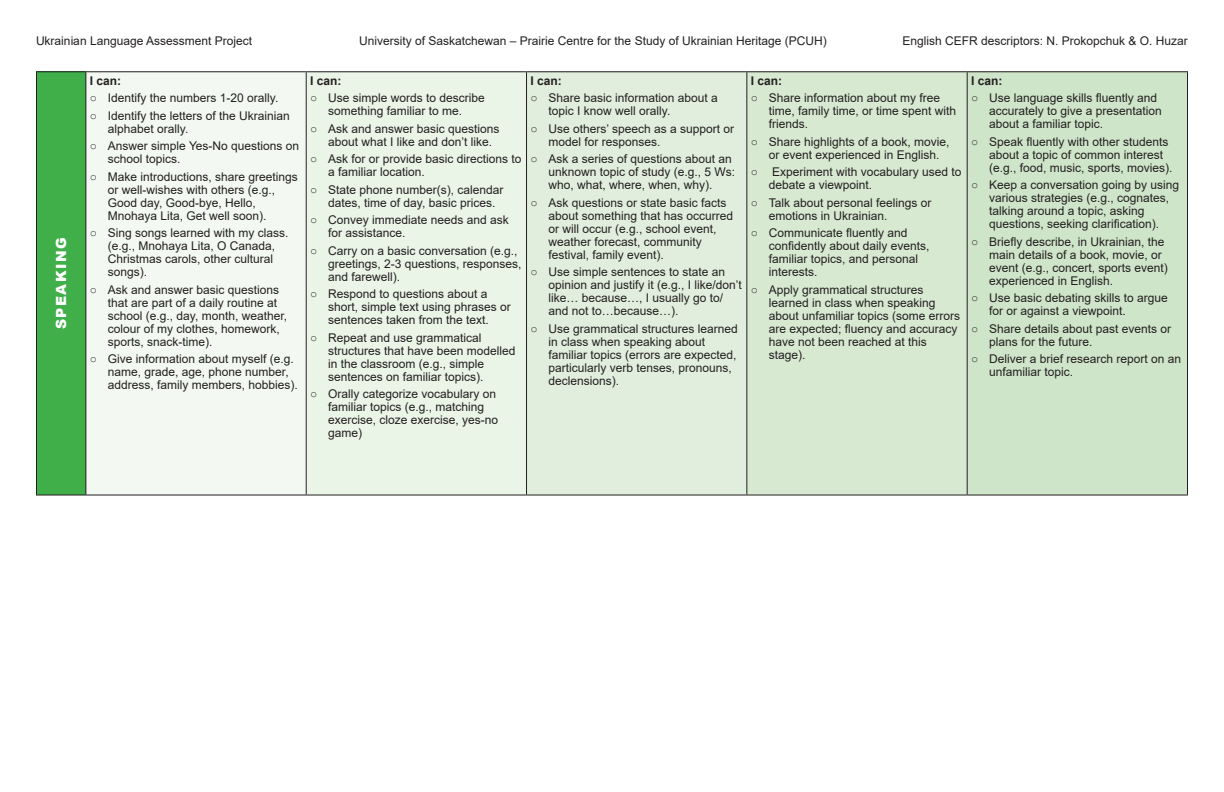
<style>
.page{position:relative;width:1224px;height:792px;background:#fff}
.page>*{position:absolute;margin:0;border:0;box-sizing:border-box;transform-origin:0 0}
.t1{font:900 14px "Arial";letter-spacing:.1em;color:#fff}
.BULLET_ITEM{font:12px/13px "Arial";color:#231f20}
.I_CAN{font:700 12px "Arial";color:#231f20}
</style>
<div class="page">
<div style="left:36px;top:72px;width:50px;height:423px;background:#40ae49"></div>
<div style="left:86px;top:72px;width:220px;height:423px;background:#f3f9f2"></div>
<div style="left:306px;top:72px;width:221px;height:423px;background:#eaf4e7"></div>
<div style="left:527px;top:72px;width:220px;height:423px;background:#e1eedd"></div>
<div style="left:747px;top:72px;width:220px;height:423px;background:#d8e9d2"></div>
<div style="left:967px;top:72px;width:221px;height:423px;background:#cfe5c9"></div>
<hr style="left:36px;top:71px;width:50px;height:1px;background:#231f20">
<hr style="left:36px;top:72px;width:1px;height:423px;background:#231f20">
<hr style="left:86px;top:71px;width:220px;height:1px;background:#231f20">
<hr style="left:85px;top:72px;width:1px;height:423px;background:#231f20">
<hr style="left:306px;top:71px;width:221px;height:1px;background:#231f20">
<hr style="left:306px;top:72px;width:1px;height:423px;background:#231f20">
<hr style="left:527px;top:71px;width:220px;height:1px;background:#231f20">
<hr style="left:526px;top:72px;width:1px;height:423px;background:#231f20">
<hr style="left:747px;top:71px;width:220px;height:1px;background:#231f20">
<hr style="left:746px;top:72px;width:1px;height:423px;background:#231f20">
<hr style="left:967px;top:71px;width:221px;height:1px;background:#231f20">
<hr style="left:967px;top:72px;width:1px;height:423px;background:#231f20">
<hr style="left:1187px;top:72px;width:1px;height:423px;background:#231f20">
<hr style="left:36px;top:495px;width:50px;height:1px;background:#231f20">
<hr style="left:86px;top:495px;width:220px;height:1px;background:#231f20">
<hr style="left:306px;top:495px;width:221px;height:1px;background:#231f20">
<hr style="left:527px;top:495px;width:220px;height:1px;background:#231f20">
<hr style="left:747px;top:495px;width:220px;height:1px;background:#231f20">
<hr style="left:967px;top:495px;width:221px;height:1px;background:#231f20">
<p class="BULLET_ITEM" style="left:36px;top:34px;width:218px">Ukrainian Language Assessment Project</p>
<p class="BULLET_ITEM" style="left:359px;top:34px;width:469px">University of Saskatchewan – Prairie Centre for the Study of Ukrainian Heritage (PCUH)</p>
<p class="BULLET_ITEM" style="left:903px;top:34px;width:287px">English CEFR descriptors: N. Prokopchuk &amp; O. Huzar</p>
<p class="t1" style="left:51px;top:329px;width:93px;rotate:-90deg">SPEAKING</p>
<p class="I_CAN" style="left:90px;top:72px;width:33px">I can:</p>
<p class="BULLET_ITEM" style="left:90px;top:91px;width:190px">○ Identify the numbers 1-20 orally.</p>
<p class="BULLET_ITEM" style="left:108px;top:109px;width:184px;text-indent:-18px">○ Identify the letters of the Ukrainian alphabet orally.</p>
<p class="BULLET_ITEM" style="left:108px;top:139px;width:193px;text-indent:-18px">○ Answer simple Yes-No questions on school topics.</p>
<p class="BULLET_ITEM" style="left:108px;top:170px;width:192px;text-indent:-18px">○ Make introductions, share greetings or well-wishes with others (e.g.,<br>Good day, Good-bye, Hello,<br>Mnohaya Lita, Get well soon).</p>
<p class="BULLET_ITEM" style="left:108px;top:226px;width:182px;text-indent:-18px">○ Sing songs learned with my class. (e.g., Mnohaya Lita, O Canada,<br>Christmas carols, other cultural songs).</p>
<p class="BULLET_ITEM" style="left:108px;top:283px;width:181px;text-indent:-18px">○ Ask and answer basic questions that are part of a daily routine at school (e.g., day, month, weather, colour of my clothes, homework, sports, snack-time).</p>
<p class="BULLET_ITEM" style="left:108px;top:352px;width:192px;text-indent:-18px">○ Give information about myself (e.g. name, grade, age, phone number, address, family members, hobbies).</p>
<p class="I_CAN" style="left:310px;top:72px;width:33px">I can:</p>
<p class="BULLET_ITEM" style="left:310px;top:91px;width:176px;text-align:center">○ Use simple words to describe something familiar to me.</p>
<p class="BULLET_ITEM" style="left:328px;top:122px;width:173px;text-indent:-18px">○ Ask and answer basic questions about what I like and don’t like.</p>
<p class="BULLET_ITEM" style="left:328px;top:152px;width:195px;text-indent:-18px">○ Ask for or provide basic directions to a familiar location.</p>
<p class="BULLET_ITEM" style="left:328px;top:183px;width:177px;text-indent:-18px">○ State phone number(s), calendar dates, time of day, basic prices.</p>
<p class="BULLET_ITEM" style="left:328px;top:213px;width:182px;text-indent:-18px">○ Convey immediate needs and ask for assistance.</p>
<p class="BULLET_ITEM" style="left:328px;top:244px;width:195px;text-indent:-18px">○ Carry on a basic conversation (e.g., greetings, 2-3 questions, responses, and farewell).</p>
<p class="BULLET_ITEM" style="left:328px;top:287px;width:184px;text-indent:-18px">○ Respond to questions about a short, simple text using phrases or sentences taken from the text.</p>
<p class="BULLET_ITEM" style="left:328px;top:331px;width:189px;text-indent:-18px">○ Repeat and use grammatical structures that have been modelled in the classroom (e.g., simple sentences on familiar topics).</p>
<p class="BULLET_ITEM" style="left:328px;top:387px;width:172px;text-indent:-18px">○ Orally categorize vocabulary on familiar topics (e.g., matching exercise, cloze exercise, yes-no game)</p>
<p class="I_CAN" style="left:531px;top:72px;width:33px">I can:</p>
<p class="BULLET_ITEM" style="left:549px;top:91px;width:171px;text-indent:-18px">○ Share basic information about a topic I know well orally.</p>
<p class="BULLET_ITEM" style="left:549px;top:122px;width:187px;text-indent:-18px">○ Use others’ speech as a support or model for responses.</p>
<p class="BULLET_ITEM" style="left:549px;top:152px;width:188px;text-indent:-18px">○ Ask a series of questions about an unknown topic of study (e.g., 5 Ws: who, what, where, when, why).</p>
<p class="BULLET_ITEM" style="left:549px;top:196px;width:186px;text-indent:-18px">○ Ask questions or state basic facts about something that has occurred or will occur (e.g., school event, weather forecast, community festival, family event).</p>
<p class="BULLET_ITEM" style="left:549px;top:265px;width:195px;text-indent:-18px">○ Use simple sentences to state an opinion and justify it (e.g., I like/don’t like… because…, I usually go to/ and not to…because…).</p>
<p class="BULLET_ITEM" style="left:549px;top:322px;width:191px;text-indent:-18px">○ Use grammatical structures learned in class when speaking about familiar topics (errors are expected, particularly verb tenses, pronouns, declensions).</p>
<p class="I_CAN" style="left:751px;top:72px;width:33px">I can:</p>
<p class="BULLET_ITEM" style="left:769px;top:91px;width:189px;text-indent:-18px">○ Share information about my free time, family time, or time spent with friends.</p>
<p class="BULLET_ITEM" style="left:769px;top:135px;width:182px;text-indent:-18px">○ Share highlights of a book, movie, or event experienced in English.</p>
<p class="BULLET_ITEM" style="left:769px;top:165px;width:194px;text-indent:-18px">○ Experiment with vocabulary used to debate a viewpoint.</p>
<p class="BULLET_ITEM" style="left:769px;top:196px;width:164px;text-indent:-18px">○ Talk about personal feelings or emotions in Ukrainian.</p>
<p class="BULLET_ITEM" style="left:769px;top:226px;width:162px;text-indent:-18px">○ Communicate fluently and confidently about daily events, familiar topics, and personal interests.</p>
<p class="BULLET_ITEM" style="left:769px;top:283px;width:193px;text-indent:-18px">○ Apply grammatical structures learned in class when speaking about unfamiliar topics (some errors are expected; fluency and accuracy have not been reached at this stage).</p>
<p class="I_CAN" style="left:971px;top:72px;width:33px">I can:</p>
<p class="BULLET_ITEM" style="left:989px;top:91px;width:174px;text-indent:-18px">○ Use language skills fluently and accurately to give a presentation about a familiar topic.</p>
<p class="BULLET_ITEM" style="left:989px;top:135px;width:185px;text-indent:-18px">○ Speak fluently with other students about a topic of common interest (e.g., food, music, sports, movies).</p>
<p class="BULLET_ITEM" style="left:989px;top:178px;width:192px;text-indent:-18px">○ Keep a conversation going by using various strategies (e.g., cognates, talking around a topic, asking questions, seeking clarification).</p>
<p class="BULLET_ITEM" style="left:989px;top:235px;width:180px;text-indent:-18px">○ Briefly describe, in Ukrainian, the main details of a book, movie, or event (e.g., concert, sports event) experienced in English.</p>
<p class="BULLET_ITEM" style="left:989px;top:291px;width:180px;text-indent:-18px">○ Use basic debating skills to argue for or against a viewpoint.</p>
<p class="BULLET_ITEM" style="left:989px;top:322px;width:184px;text-indent:-18px">○ Share details about past events or plans for the future.</p>
<p class="BULLET_ITEM" style="left:989px;top:352px;width:194px;text-indent:-18px">○ Deliver a brief research report on an unfamiliar topic.</p>
</div>
